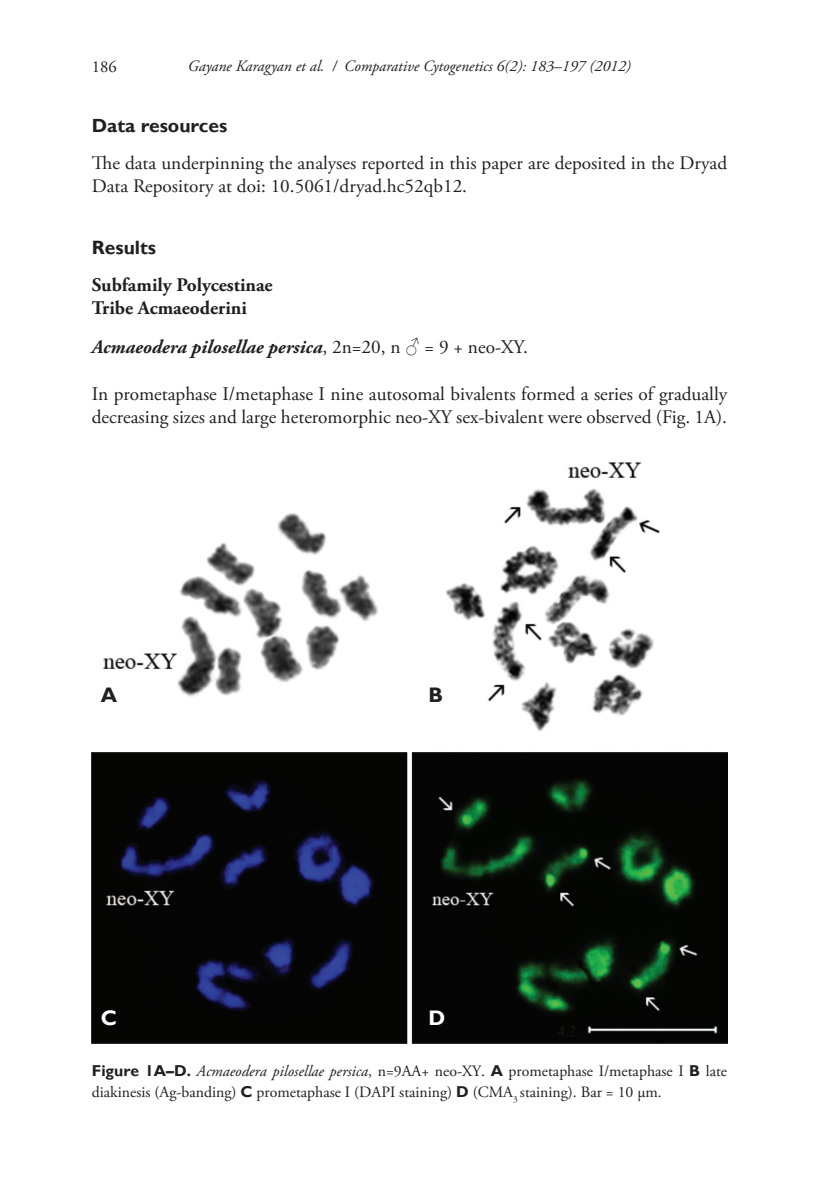
<style>
.page{position:relative;width:819px;height:1191px;background:#fff}
.page>*{position:absolute;margin:0;border:0;box-sizing:border-box;transform-origin:0 0}
.t1{font:700 21px "Gill Sans";color:#231f20}
.t2{font:700 21px "Gill Sans";color:#fff}
.t3{font:19.25px/23.1px "Adobe Garamond Pro";color:#231f20}
.t4{font:italic 700 19.25px "Adobe Garamond Pro";color:#231f20}
.t5{font:700 19.25px/23.1px "Adobe Garamond Pro";color:#231f20}
.t6{font:700 19.25px "Gill Sans";color:#231f20}
.t7{font:19.07px/23.1px "Adobe Garamond Pro";color:#231f20}
.t8{font:700 19.07px "Gill Sans";color:#231f20}
.t9{font:16.62px "Adobe Garamond Pro";color:#231f20}
.t10{font:15.75px/21px "Adobe Garamond Pro";color:#231f20}
.t11{font:italic 15.75px "Adobe Garamond Pro";color:#231f20}
.s1{font-weight:400;font-style:normal}
.s2{font-family:"Garamond";font-weight:400;font-style:normal}
.s3{font-family:"Gill Sans";font-weight:700}
.s4{font-style:italic}
</style>
<div class="page">
<img style="left:92px;top:462px;width:635px;height:581px">
<p class="t9" style="left:92px;top:56px;width:26px">186</p>
<p class="t11" style="left:188px;top:57px;width:444px">Gayane Karagyan et al. / Comparative Cytogenetics 6(2): 183–197 (2012)</p>
<p class="t8" style="left:92px;top:114px;width:137px">Data resources</p>
<p class="t7" style="left:92px;top:152px;width:636px">The data underpinning the analyses reported in this paper are deposited in the Dryad<br>Data Repository at doi: 10.5061/dryad.hc52qb12.</p>
<p class="t6" style="left:92px;top:237px;width:66px">Results</p>
<p class="t5" style="left:92px;top:273px;width:182px">Subfamily Polycestinae<br>Tribe Acmaeoderini</p>
<p class="t4" style="left:92px;top:336px;width:437px">Acmaeodera pilosellae persica<span class="s1">, 2n=20, n</span> <span class="s2">♂</span> <span class="s1">= 9 + neo-XY.</span></p>
<p class="t3" style="left:92px;top:383px;width:636px">In prometaphase I/metaphase I nine autosomal bivalents formed a series of gradually decreasing sizes and large heteromorphic neo-XY sex-bivalent were observed (Fig. 1A).</p>
<h1 class="t1" style="left:101px;top:683px;width:18px">A</h1>
<h1 class="t2" style="left:101px;top:1005px;width:18px">C</h1>
<h1 class="t1" style="left:428px;top:683px;width:16px">B</h1>
<h1 class="t2" style="left:428px;top:1005px;width:18px">D</h1>
<p class="t10" style="left:92px;top:1060px;width:636px"><span class="s3">Figure 1A–D.</span> <span class="s4">Acmaeodera pilosellae persica</span>, n=9AA+ neo-XY. <span class="s3">A</span> prometaphase I/metaphase I <span class="s3">B</span> late diakinesis (Ag-banding) <span class="s3">C</span> prometaphase I (DAPI staining) <span class="s3">D</span> (CMA<sub>3</sub> staining). Bar = 10 µm.</p>
</div>
